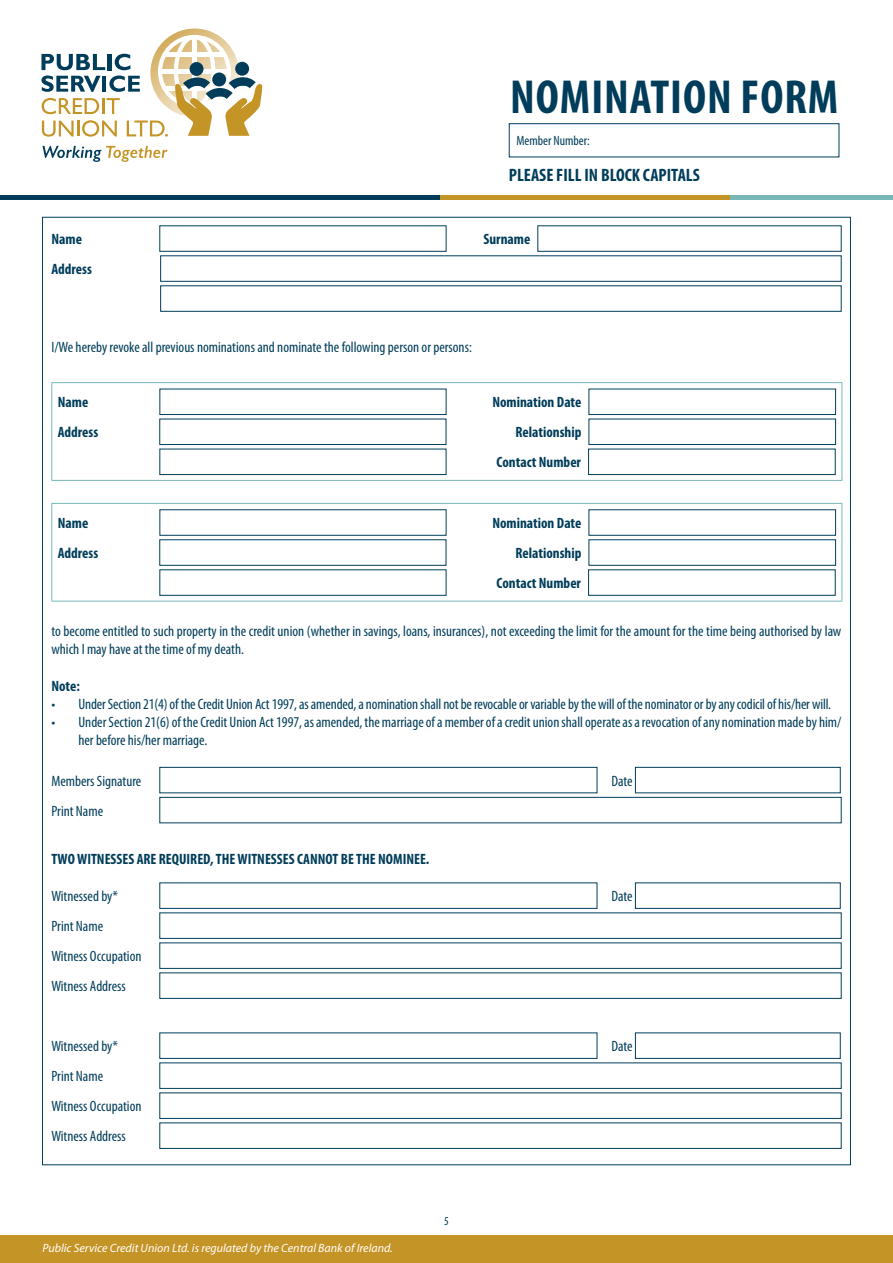
<style>
.page{position:relative;width:893px;height:1263px;background:#fff}
.page>*{position:absolute;margin:0;border:0;box-sizing:border-box;transform-origin:0 0}
.t1{font:700 condensed 48px "Myriad Pro";letter-spacing:.02em;color:#013d5a}
.t2{font:700 condensed 18px "Myriad Pro";color:#013d5a}
.t3{font:condensed 15px/30px "Myriad Pro";color:#013d5a}
.t4{font:700 condensed 15px/30px "Myriad Pro";color:#013d5a;text-align:right}
.t5{font:condensed 13.5px "Myriad Pro";color:#013d5a}
.t6{font:italic 12px "Myriad Pro";color:#fff}
.t7{font:condensed 12px "Myriad Pro";color:#013d5a}
</style>
<div class="page">
<hr style="left:0;top:196px;width:440px;height:4px;background:#013d5a">
<hr style="left:440px;top:196px;width:290px;height:4px;background:#c59426">
<hr style="left:730px;top:196px;width:163px;height:4px;background:#77b7b8">
<div style="left:509px;top:123px;width:330px;height:34px;border:1px solid #013d5a"></div>
<div style="left:0;top:1235px;width:893px;height:28px;background:#c59426"></div>
<img style="left:172px;top:29px;width:46px;height:6px">
<svg style="left:42px;top:146px;width:126px;height:16px"></svg>
<svg style="left:41px;top:35px;width:222px;height:102px"></svg>
<div style="left:159px;top:225px;width:287px;height:27px;border:1px solid #013d5a"></div>
<div style="left:537px;top:225px;width:305px;height:27px;border:1px solid #013d5a"></div>
<div style="left:160px;top:255px;width:682px;height:27px;border:1px solid #013d5a"></div>
<div style="left:160px;top:285px;width:682px;height:27px;border:1px solid #013d5a"></div>
<hr style="left:51px;top:382px;width:791px;height:1px;background:#77b7b8">
<hr style="left:51px;top:383px;width:1px;height:97px;background:#77b7b8">
<hr style="left:842px;top:383px;width:1px;height:97px;background:#77b7b8">
<hr style="left:51px;top:480px;width:791px;height:1px;background:#77b7b8">
<div style="left:159px;top:389px;width:287px;height:26px;border:1px solid #013d5a"></div>
<div style="left:588px;top:389px;width:248px;height:26px;border:1px solid #013d5a"></div>
<div style="left:159px;top:419px;width:287px;height:26px;border:1px solid #013d5a"></div>
<div style="left:588px;top:419px;width:248px;height:26px;border:1px solid #013d5a"></div>
<div style="left:159px;top:449px;width:287px;height:26px;border:1px solid #013d5a"></div>
<div style="left:588px;top:449px;width:248px;height:26px;border:1px solid #013d5a"></div>
<hr style="left:51px;top:503px;width:791px;height:1px;background:#77b7b8">
<hr style="left:51px;top:504px;width:1px;height:97px;background:#77b7b8">
<hr style="left:842px;top:504px;width:1px;height:97px;background:#77b7b8">
<hr style="left:51px;top:601px;width:791px;height:1px;background:#77b7b8">
<div style="left:159px;top:509px;width:287px;height:27px;border:1px solid #013d5a"></div>
<div style="left:588px;top:509px;width:248px;height:27px;border:1px solid #013d5a"></div>
<div style="left:159px;top:539px;width:287px;height:27px;border:1px solid #013d5a"></div>
<div style="left:588px;top:539px;width:248px;height:27px;border:1px solid #013d5a"></div>
<div style="left:159px;top:569px;width:287px;height:27px;border:1px solid #013d5a"></div>
<div style="left:588px;top:569px;width:248px;height:27px;border:1px solid #013d5a"></div>
<div style="left:159px;top:767px;width:438px;height:26px;border:1px solid #013d5a"></div>
<div style="left:635px;top:767px;width:206px;height:26px;border:1px solid #013d5a"></div>
<div style="left:159px;top:797px;width:683px;height:26px;border:1px solid #013d5a"></div>
<div style="left:159px;top:882px;width:438px;height:27px;border:1px solid #013d5a"></div>
<div style="left:635px;top:882px;width:206px;height:27px;border:1px solid #013d5a"></div>
<div style="left:159px;top:912px;width:683px;height:27px;border:1px solid #013d5a"></div>
<div style="left:159px;top:942px;width:683px;height:27px;border:1px solid #013d5a"></div>
<div style="left:159px;top:972px;width:683px;height:27px;border:1px solid #013d5a"></div>
<div style="left:159px;top:1032px;width:438px;height:27px;border:1px solid #013d5a"></div>
<div style="left:635px;top:1032px;width:206px;height:27px;border:1px solid #013d5a"></div>
<div style="left:159px;top:1062px;width:683px;height:27px;border:1px solid #013d5a"></div>
<div style="left:159px;top:1092px;width:683px;height:27px;border:1px solid #013d5a"></div>
<div style="left:159px;top:1122px;width:683px;height:27px;border:1px solid #013d5a"></div>
<h1 class="t1" style="left:510px;top:67px;width:330px">NOMINATION FORM</h1>
<p class="t5" style="left:516px;top:133px;width:75px">Member Number:</p>
<p class="t2" style="left:509px;top:164px;width:193px">PLEASE FILL IN BLOCK CAPITALS</p>
<p class="t4" style="left:51px;top:224px;width:32px">Name</p>
<p class="t4" style="left:483px;top:224px;width:48px">Surname</p>
<p class="t4" style="left:51px;top:254px;width:42px">Address</p>
<p class="t3" style="left:51px;top:332px;width:422px">I/We hereby revoke all previous nominations and nominate the following person or persons:</p>
<p class="t4" style="left:58px;top:387px;width:32px">Name</p>
<p class="t4" style="left:492px;top:387px;width:90px">Nomination Date</p>
<p class="t4" style="left:58px;top:417px;width:42px">Address</p>
<p class="t4" style="left:497px;top:417px;width:86px">Relationship<br>Contact Number</p>
<p class="t4" style="left:58px;top:508px;width:32px">Name</p>
<p class="t4" style="left:492px;top:508px;width:90px">Nomination Date</p>
<p class="t4" style="left:58px;top:538px;width:42px">Address</p>
<p class="t4" style="left:497px;top:538px;width:86px">Relationship<br>Contact Number</p>
<p class="t3" style="left:51px;top:622px;width:792px;line-height:18px">to become entitled to such property in the credit union (whether in savings, loans, insurances), not exceeding the limit for the amount for the time being authorised by law which I may have at the time of my death.</p>
<p class="t4" style="left:51px;top:671px;width:30px">Note:</p>
<p class="t3" style="left:51px;top:689px;width:781px">• Under Section 21(4) of the Credit Union Act 1997, as amended, a nomination shall not be revocable or variable by the will of the nominator or by any codicil of his/her will.</p>
<p class="t3" style="left:78px;top:713px;width:764px;line-height:18px;text-indent:-27px">• Under Section 21(6) of the Credit Union Act 1997, as amended, the marriage of a member of a credit union shall operate as a revocation of any nomination made by him/ her before his/her marriage.</p>
<p class="t3" style="left:51px;top:766px;width:91px">Members Signature</p>
<p class="t3" style="left:611px;top:766px;width:23px">Date</p>
<p class="t3" style="left:51px;top:796px;width:53px">Print Name</p>
<p class="t4" style="left:51px;top:843px;width:379px">TWO WITNESSES ARE REQUIRED, THE WITNESSES CANNOT BE THE NOMINEE.</p>
<p class="t3" style="left:51px;top:881px;width:68px">Witnessed by*</p>
<p class="t3" style="left:611px;top:881px;width:23px">Date</p>
<p class="t3" style="left:51px;top:911px;width:92px">Print Name<br>Witness Occupation<br>Witness Address</p>
<p class="t3" style="left:51px;top:1031px;width:68px">Witnessed by*</p>
<p class="t3" style="left:611px;top:1031px;width:23px">Date</p>
<p class="t3" style="left:51px;top:1061px;width:92px">Print Name<br>Witness Occupation<br>Witness Address</p>
<p class="t6" style="left:43px;top:1241px;width:352px">Public Service Credit Union Ltd. is regulated by the Central Bank of Ireland.</p>
<p class="t7" style="left:444px;top:1214px;width:6px">5</p>
</div>
